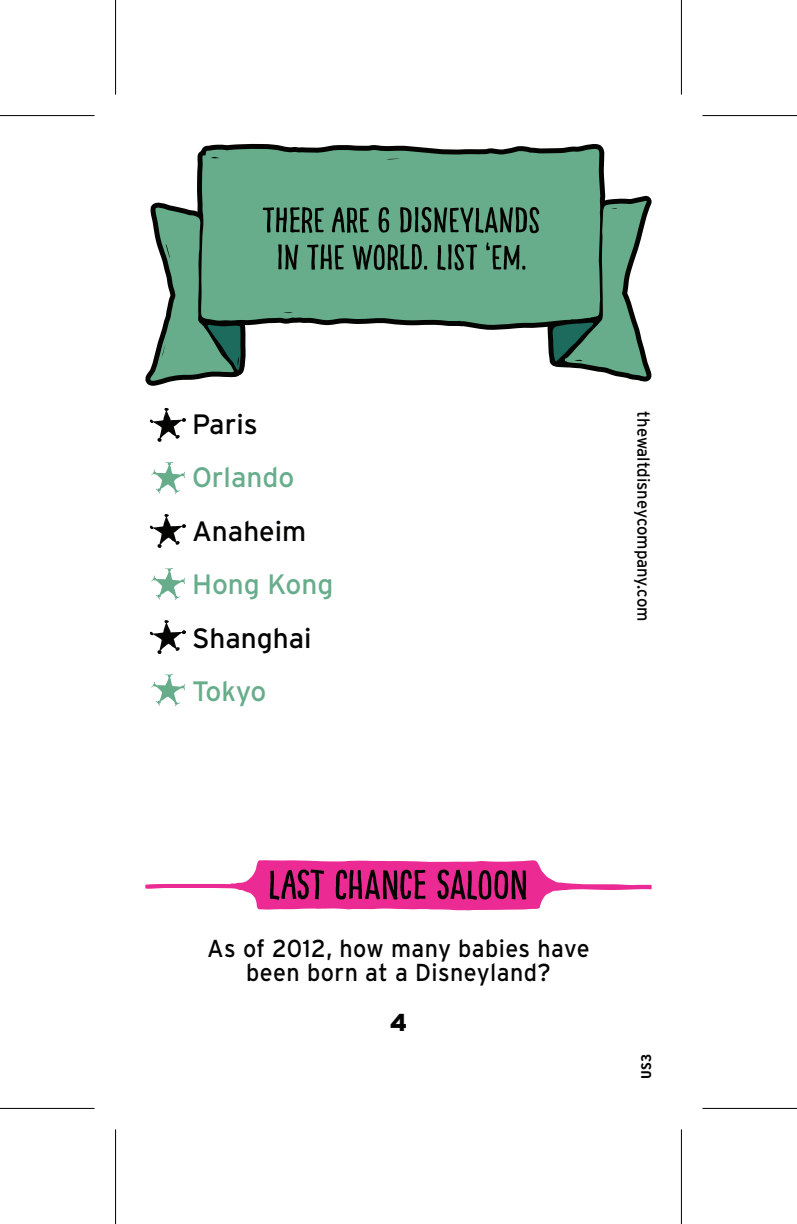
<style>
.page{position:relative;width:797px;height:1224px;background:#fff}
.page>*{position:absolute;margin:0;border:0;box-sizing:border-box;transform-origin:0 0}
.t1{font:28px "Interstate";color:#040503}
.t2{font:28px "Interstate";color:#67ad8b}
.t3{font:24.5px/24.5px "Interstate";letter-spacing:.02em;color:#040503;text-align:center;scale:.95 1}
.t4{font:900 24.5px "Interstate";color:#040503;scale:.95 1}
.t5{font:17.5px "Interstate";color:#040503;scale:.95 1}
.t6{font:700 14px "Interstate Condensed";color:#040503;scale:1.16 1}
</style>
<div class="page">
<svg style="left:145px;top:860px;width:506px;height:50px"></svg>
<svg style="left:151px;top:674px;width:34px;height:32px"></svg>
<svg style="left:145px;top:143px;width:507px;height:511px"></svg>
<div style="left:0;top:113px;width:94px;height:5px;background:#f4f4f4"></div>
<div style="left:702px;top:113px;width:95px;height:5px;background:#f4f4f4"></div>
<svg style="left:0;top:1108px;width:94px;height:1px"></svg>
<svg style="left:702px;top:1108px;width:95px;height:1px"></svg>
<div style="left:113px;top:0;width:5px;height:94px;background:#f6f6f6"></div>
<div style="left:113px;top:1129px;width:5px;height:94px;background:#f6f6f6"></div>
<hr style="left:0;top:115px;width:94px;height:1px;background:#000">
<hr style="left:702px;top:115px;width:95px;height:1px;background:#000">
<hr style="left:0;top:1107px;width:94px;height:1px;background:#000">
<hr style="left:702px;top:1107px;width:95px;height:1px;background:#000">
<hr style="left:115px;top:0;width:1px;height:94px;background:#000">
<hr style="left:115px;top:1129px;width:1px;height:94px;background:#000">
<hr style="left:680px;top:0;width:2px;height:94px;background:#000">
<hr style="left:680px;top:1129px;width:2px;height:94px;background:#000">
<p class="t1" style="left:192px;top:408px;width:67px">Paris</p>
<p class="t2" style="left:192px;top:461px;width:104px">Orlando</p>
<p class="t1" style="left:192px;top:515px;width:116px">Anaheim</p>
<p class="t2" style="left:192px;top:568px;width:143px">Hong Kong</p>
<p class="t1" style="left:192px;top:622px;width:121px">Shanghai</p>
<p class="t2" style="left:192px;top:675px;width:76px">Tokyo</p>
<p class="t5" style="left:653px;top:411px;width:222px;rotate:90deg">thewaltdisneycompany.com</p>
<p class="t3" style="left:207px;top:935px;width:404px">As of 2012, how many babies have been born at a Disneyland?</p>
<p class="t4" style="left:390px;top:1008px;width:20px">4</p>
<p class="t6" style="left:638px;top:1078px;width:23px;rotate:-90deg">US3</p>
</div>
